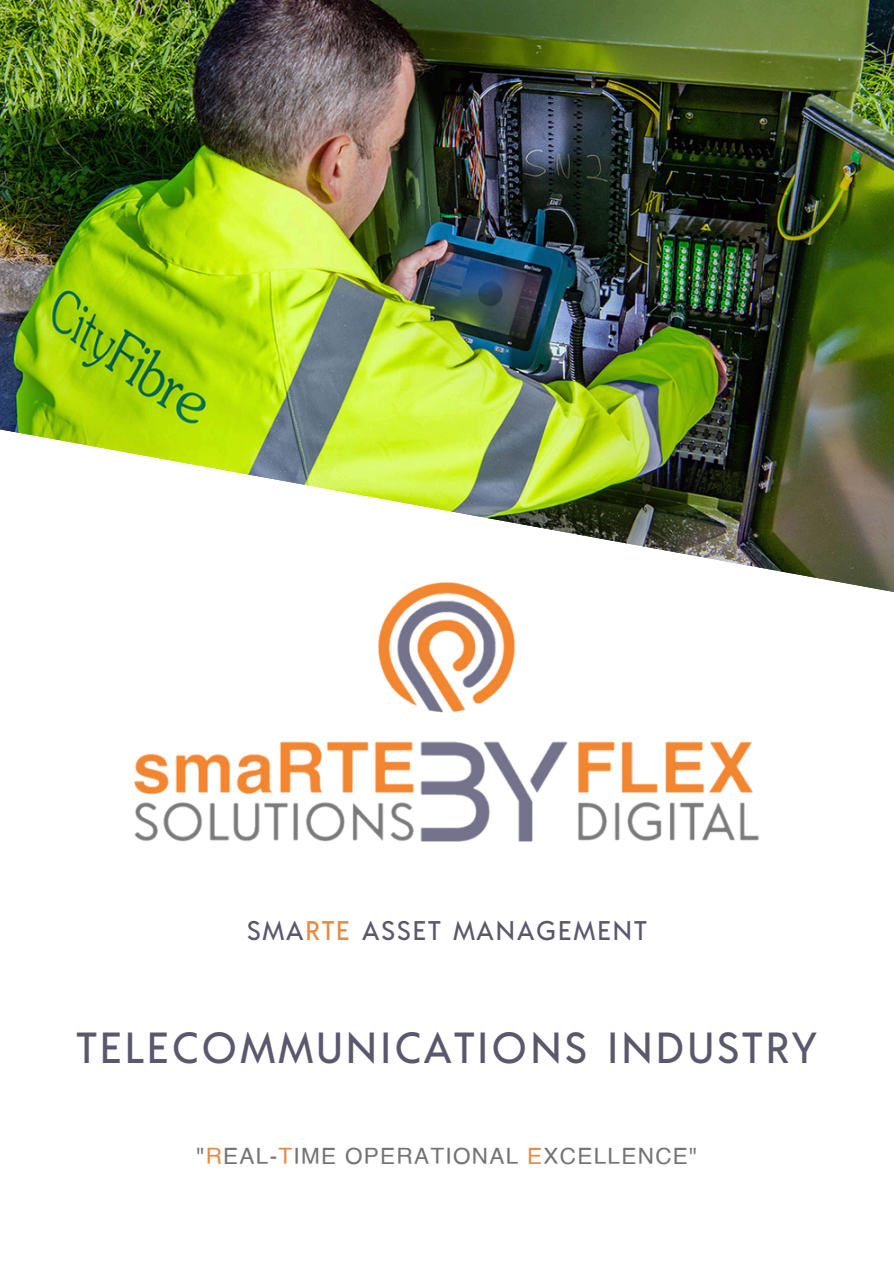
<style>
.page{position:relative;width:894px;height:1264px;background:#fff}
.page>*{position:absolute;margin:0;border:0;box-sizing:border-box;transform-origin:0 0}
.t1{font:500 43.5px "Acre";letter-spacing:.06em;color:#5a586d}
.t2{font:500 27px "Acre";letter-spacing:.06em;color:#5a586d}
.t3{font:22.5px "Helvetica";letter-spacing:.06em;color:#737373}
.s1{color:#e58b45}
</style>
<div class="page">
<img style="left:0;top:0;width:893px;height:405px">
<img style="left:0;top:405px;width:893px;height:437px">
<img style="left:135px;top:582px;width:623px;height:259px">
<p class="t2" style="left:247px;top:913px;width:401px">SMA<span class="s1">RTE</span> ASSET MANAGEMENT</p>
<p class="t1" style="left:76px;top:1019px;width:742px">TELECOMMUNICATIONS INDUSTRY</p>
<p class="t3" style="left:196px;top:1146px;width:502px">"<span class="s1">R</span>EAL-<span class="s1">T</span>IME OPERATIONAL <span class="s1">E</span>XCELLENCE"</p>
</div>
